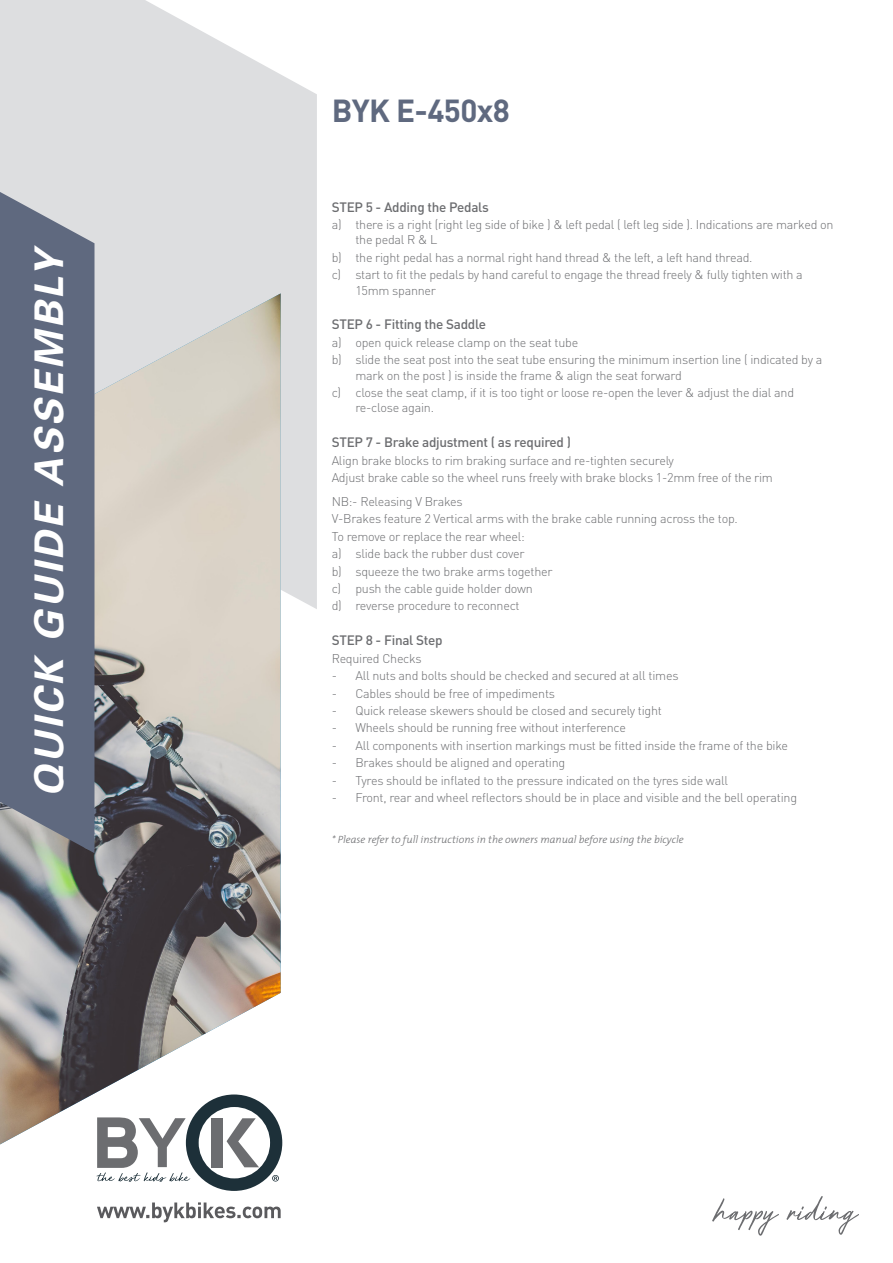
<style>
.page{position:relative;width:893px;height:1263px;background:#fff}
.page>*{position:absolute;margin:0;border:0;box-sizing:border-box;transform-origin:0 0}
.t1{font:italic 700 39.6px "Univers";color:#fff}
.t2{font:700 31.5px "DIN";letter-spacing:-.02em;color:#5f697f}
.BODY_TEXT{font:500 13.5px "DIN";letter-spacing:-.02em;color:#6c6d70}
.BODY_TEXT-2{font:300 12.6px/15.3px "DIN";letter-spacing:-.02em;color:#6c6d70}
.t3{font:italic 300 10.5px "The Mix";color:#6c6d70}
</style>
<div class="page">
<svg style="left:0;top:0;width:317px;height:609px;background:#e0e0e2"></svg>
<img style="left:0;top:293px;width:281px;height:851px">
<svg style="left:0;top:192px;width:94px;height:661px;background:#666f84"></svg>
<svg style="left:712px;top:1196px;width:147px;height:39px"></svg>
<div style="left:186px;top:1094px;width:96px;height:97px;background:#1d3039;border-radius:50%"></div>
<div style="left:199px;top:1107px;width:71px;height:71px;background:#fff;border-radius:50%"></div>
<svg style="left:227px;top:1118px;width:32px;height:49px"></svg>
<div style="left:212px;top:1118px;width:11px;height:49px;background:#6c6d70"></div>
<svg style="left:272px;top:1175px;width:7px;height:6px"></svg>
<svg style="left:96px;top:1117px;width:94px;height:65px"></svg>
<svg style="left:97px;top:1202px;width:184px;height:20px"></svg>
<p class="t1" style="left:24px;top:797px;width:553px;rotate:-90deg">QUICK GUIDE ASSEMBLY</p>
<p class="t2" style="left:332px;top:90px;width:180px">BYK E-450x8</p>
<p class="BODY_TEXT" style="left:332px;top:198px;width:159px">STEP 5 - Adding the Pedals</p>
<p class="BODY_TEXT-2" style="left:355px;top:217px;width:480px;text-indent:-24px">a) there is a right (right leg side of bike ) &amp; left pedal ( left leg side ). Indications are marked on the pedal R &amp; L</p>
<p class="BODY_TEXT-2" style="left:332px;top:250px;width:422px">b) the right pedal has a normal right hand thread &amp; the left, a left hand thread.</p>
<p class="BODY_TEXT-2" style="left:355px;top:267px;width:449px;text-indent:-24px">c) start to fit the pedals by hand careful to engage the thread freely &amp; fully tighten with a<br>15mm spanner</p>
<p class="BODY_TEXT" style="left:332px;top:316px;width:156px">STEP 6 - Fitting the Saddle</p>
<p class="BODY_TEXT-2" style="left:332px;top:335px;width:248px">a) open quick release clamp on the seat tube</p>
<p class="BODY_TEXT-2" style="left:355px;top:352px;width:468px;text-indent:-24px">b) slide the seat post into the seat tube ensuring the minimum insertion line ( indicated by a mark on the post ) is inside the frame &amp; align the seat forward</p>
<p class="BODY_TEXT-2" style="left:355px;top:385px;width:440px;text-indent:-24px">c) close the seat clamp, if it is too tight or loose re-open the lever &amp; adjust the dial and re-close again.</p>
<p class="BODY_TEXT" style="left:332px;top:434px;width:241px">STEP 7 - Brake adjustment ( as required )</p>
<p class="BODY_TEXT-2" style="left:332px;top:452px;width:344px">Align brake blocks to rim braking surface and re-tighten securely</p>
<p class="BODY_TEXT-2" style="left:332px;top:470px;width:443px">Adjust brake cable so the wheel runs freely with brake blocks 1-2mm free of the rim</p>
<p class="BODY_TEXT-2" style="left:332px;top:494px;width:133px">NB:- Releasing V Brakes</p>
<p class="BODY_TEXT-2" style="left:332px;top:511px;width:408px">V-Brakes feature 2 Vertical arms with the brake cable running across the top.</p>
<p class="BODY_TEXT-2" style="left:332px;top:528px;width:195px">To remove or replace the rear wheel:</p>
<p class="BODY_TEXT-2" style="left:332px;top:546px;width:194px">a) slide back the rubber dust cover</p>
<p class="BODY_TEXT-2" style="left:332px;top:563px;width:222px">b) squeeze the two brake arms together</p>
<p class="BODY_TEXT-2" style="left:332px;top:581px;width:203px">c) push the cable guide holder down</p>
<p class="BODY_TEXT-2" style="left:332px;top:598px;width:190px">d) reverse procedure to reconnect</p>
<p class="BODY_TEXT" style="left:332px;top:632px;width:112px">STEP 8 - Final Step</p>
<p class="BODY_TEXT-2" style="left:332px;top:650px;width:92px">Required Checks</p>
<p class="BODY_TEXT-2" style="left:332px;top:668px;width:348px">- All nuts and bolts should be checked and secured at all times</p>
<p class="BODY_TEXT-2" style="left:332px;top:685px;width:225px">- Cables should be free of impediments</p>
<p class="BODY_TEXT-2" style="left:332px;top:703px;width:332px">- Quick release skewers should be closed and securely tight</p>
<p class="BODY_TEXT-2" style="left:332px;top:720px;width:296px">- Wheels should be running free without interference</p>
<p class="BODY_TEXT-2" style="left:332px;top:737px;width:458px">- All components with insertion markings must be fitted inside the frame of the bike</p>
<p class="BODY_TEXT-2" style="left:332px;top:755px;width:235px">- Brakes should be aligned and operating</p>
<p class="BODY_TEXT-2" style="left:332px;top:772px;width:398px">- Tyres should be inflated to the pressure indicated on the tyres side wall</p>
<p class="BODY_TEXT-2" style="left:332px;top:790px;width:467px">- Front, rear and wheel reflectors should be in place and visible and the bell operating</p>
<p class="t3" style="left:332px;top:830px;width:354px">* Please refer to full instructions in the owners manual before using the bicycle</p>
</div>
